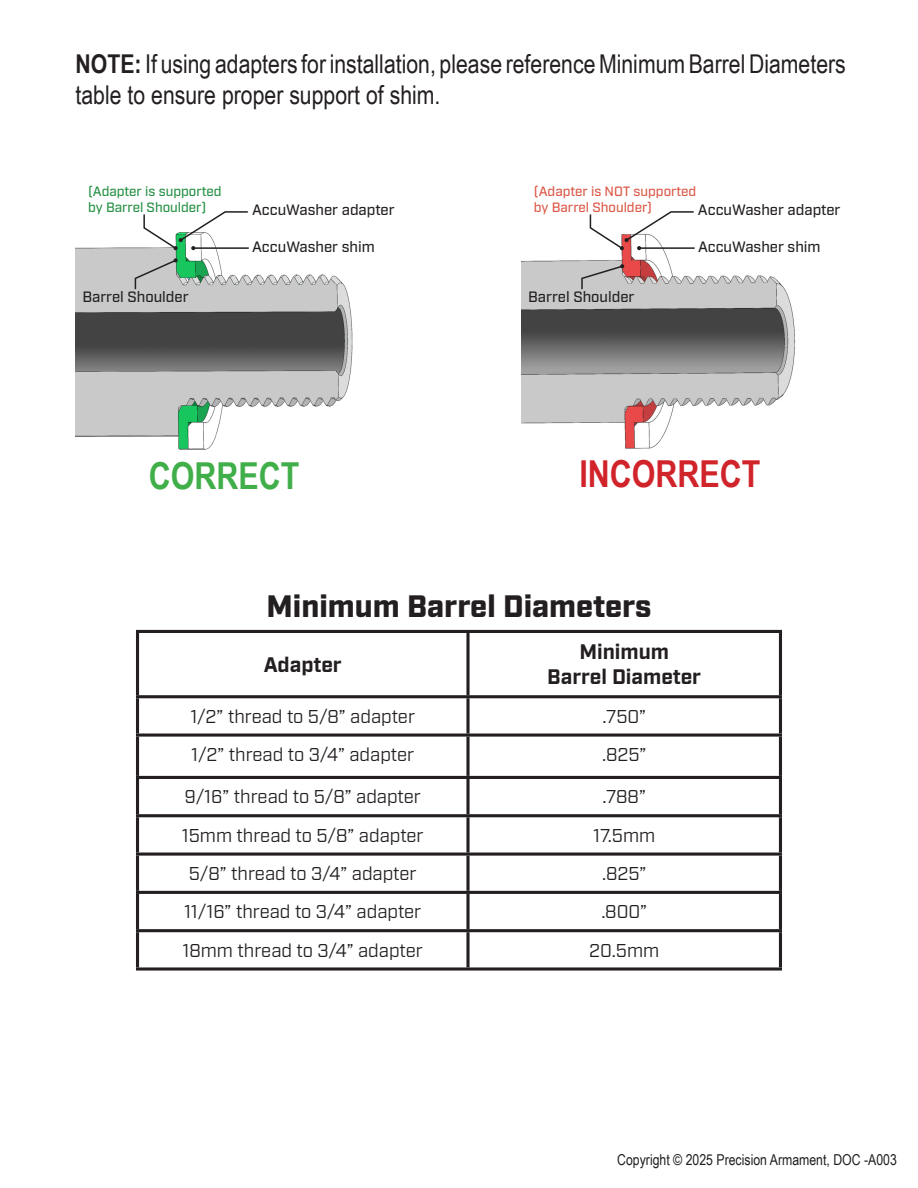
<style>
.page{position:relative;width:918px;height:1188px;background:#fff}
.page>*{position:absolute;margin:0;border:0;box-sizing:border-box;transform-origin:0 0}
.t1{font:700 37.2px "Arial Narrow";color:#d1232a}
.t2{font:700 37.2px "Arial Narrow";color:#40ae49}
.t3{font:900 30.9px "Industry";color:#231f20}
.t4{font:25.95px/31px "Arial Narrow";color:#231f20}
.t5{font:700 21px "Industry";color:#231f20}
.t6{font:18.6px "Industry";color:#231f20}
.t7{font:500 15px "Industry";color:#231f20}
.t8{font:15px "Arial Narrow";color:#231f20}
.t9{font:500 13.5px/16.2px "Industry";color:#db5746}
.t10{font:500 13.5px/16.2px "Industry";color:#249043}
.s1{font-weight:700}
</style>
<div class="page">
<hr style="left:136px;top:630px;width:332px;height:3px;background:#231f20">
<hr style="left:136px;top:633px;width:3px;height:62px;background:#231f20">
<hr style="left:468px;top:630px;width:314px;height:3px;background:#231f20">
<svg style="left:466px;top:633px;width:4px;height:62px"></svg>
<hr style="left:779px;top:633px;width:3px;height:62px;background:#231f20">
<hr style="left:136px;top:695px;width:332px;height:3px;background:#231f20">
<hr style="left:136px;top:698px;width:3px;height:36px;background:#231f20">
<hr style="left:468px;top:695px;width:314px;height:3px;background:#231f20">
<svg style="left:466px;top:698px;width:4px;height:36px"></svg>
<hr style="left:779px;top:698px;width:3px;height:36px;background:#231f20">
<hr style="left:136px;top:734px;width:332px;height:3px;background:#231f20">
<hr style="left:136px;top:737px;width:3px;height:39px;background:#231f20">
<hr style="left:468px;top:734px;width:314px;height:3px;background:#231f20">
<svg style="left:466px;top:737px;width:4px;height:39px"></svg>
<hr style="left:779px;top:737px;width:3px;height:39px;background:#231f20">
<hr style="left:136px;top:776px;width:332px;height:3px;background:#231f20">
<hr style="left:136px;top:779px;width:3px;height:35px;background:#231f20">
<hr style="left:468px;top:776px;width:314px;height:3px;background:#231f20">
<svg style="left:466px;top:779px;width:4px;height:35px"></svg>
<hr style="left:779px;top:779px;width:3px;height:35px;background:#231f20">
<hr style="left:136px;top:814px;width:332px;height:3px;background:#231f20">
<hr style="left:136px;top:817px;width:3px;height:36px;background:#231f20">
<hr style="left:468px;top:814px;width:314px;height:3px;background:#231f20">
<svg style="left:466px;top:817px;width:4px;height:36px"></svg>
<hr style="left:779px;top:817px;width:3px;height:36px;background:#231f20">
<hr style="left:136px;top:853px;width:332px;height:3px;background:#231f20">
<hr style="left:136px;top:856px;width:3px;height:35px;background:#231f20">
<hr style="left:468px;top:853px;width:314px;height:3px;background:#231f20">
<svg style="left:466px;top:856px;width:4px;height:35px"></svg>
<hr style="left:779px;top:856px;width:3px;height:35px;background:#231f20">
<hr style="left:136px;top:891px;width:332px;height:3px;background:#231f20">
<hr style="left:136px;top:894px;width:3px;height:35px;background:#231f20">
<hr style="left:468px;top:891px;width:314px;height:3px;background:#231f20">
<svg style="left:466px;top:894px;width:4px;height:35px"></svg>
<hr style="left:779px;top:894px;width:3px;height:35px;background:#231f20">
<hr style="left:136px;top:929px;width:332px;height:3px;background:#231f20">
<hr style="left:136px;top:932px;width:3px;height:35px;background:#231f20">
<hr style="left:468px;top:929px;width:314px;height:3px;background:#231f20">
<svg style="left:466px;top:932px;width:4px;height:35px"></svg>
<hr style="left:779px;top:932px;width:3px;height:35px;background:#231f20">
<svg style="left:136px;top:967px;width:332px;height:4px"></svg>
<svg style="left:468px;top:967px;width:314px;height:4px"></svg>
<img style="left:76px;top:247px;width:277px;height:203px">
<svg style="left:143px;top:211px;width:106px;height:39px"></svg>
<svg style="left:134px;top:258px;width:44px;height:33px"></svg>
<img style="left:521px;top:250px;width:274px;height:199px">
<svg style="left:589px;top:211px;width:106px;height:39px"></svg>
<svg style="left:581px;top:264px;width:43px;height:27px"></svg>
<p class="t4" style="left:76px;top:47px;width:772px"><span class="s1">NOTE:</span> If using adapters for installation, please reference Minimum Barrel Diameters table to ensure proper support of shim.</p>
<p class="t10" style="left:88px;top:183px;width:135px">(Adapter is supported by Barrel Shoulder)</p>
<p class="t7" style="left:252px;top:201px;width:144px">AccuWasher adapter</p>
<p class="t9" style="left:534px;top:183px;width:164px">(Adapter is NOT supported by Barrel Shoulder)</p>
<p class="t7" style="left:698px;top:201px;width:144px">AccuWasher adapter</p>
<p class="t7" style="left:252px;top:238px;width:124px">AccuWasher shim</p>
<p class="t7" style="left:698px;top:238px;width:124px">AccuWasher shim</p>
<p class="t7" style="left:82px;top:288px;width:108px">Barrel Shoulder</p>
<p class="t7" style="left:528px;top:288px;width:108px">Barrel Shoulder</p>
<p class="t2" style="left:149px;top:448px;width:152px">CORRECT</p>
<p class="t1" style="left:579px;top:446px;width:183px">INCORRECT</p>
<p class="t3" style="left:267px;top:587px;width:386px">Minimum Barrel Diameters</p>
<p class="t5" style="left:264px;top:652px;width:80px">Adapter</p>
<p class="t5" style="left:579px;top:639px;width:91px">Minimum</p>
<p class="t5" style="left:547px;top:664px;width:155px">Barrel Diameter</p>
<p class="t6" style="left:190px;top:705px;width:226px">1/2” thread to 5/8” adapter</p>
<p class="t6" style="left:602px;top:705px;width:45px">.750”</p>
<p class="t6" style="left:191px;top:744px;width:225px">1/2” thread to 3/4” adapter</p>
<p class="t6" style="left:602px;top:744px;width:46px">.825”</p>
<p class="t6" style="left:185px;top:786px;width:238px">9/16” thread to 5/8” adapter</p>
<p class="t6" style="left:602px;top:786px;width:45px">.788”</p>
<p class="t6" style="left:182px;top:824px;width:243px">15mm thread to 5/8” adapter</p>
<p class="t6" style="left:593px;top:824px;width:63px">17.5mm</p>
<p class="t6" style="left:189px;top:863px;width:229px">5/8” thread to 3/4” adapter</p>
<p class="t6" style="left:602px;top:863px;width:46px">.825”</p>
<p class="t6" style="left:184px;top:901px;width:239px">11/16” thread to 3/4” adapter</p>
<p class="t6" style="left:601px;top:901px;width:47px">.800”</p>
<p class="t6" style="left:183px;top:939px;width:242px">18mm thread to 3/4” adapter</p>
<p class="t6" style="left:589px;top:939px;width:72px">20.5mm</p>
<p class="t8" style="left:617px;top:1148px;width:281px">Copyright © 2025 Precision Armament, DOC -A003</p>
</div>
